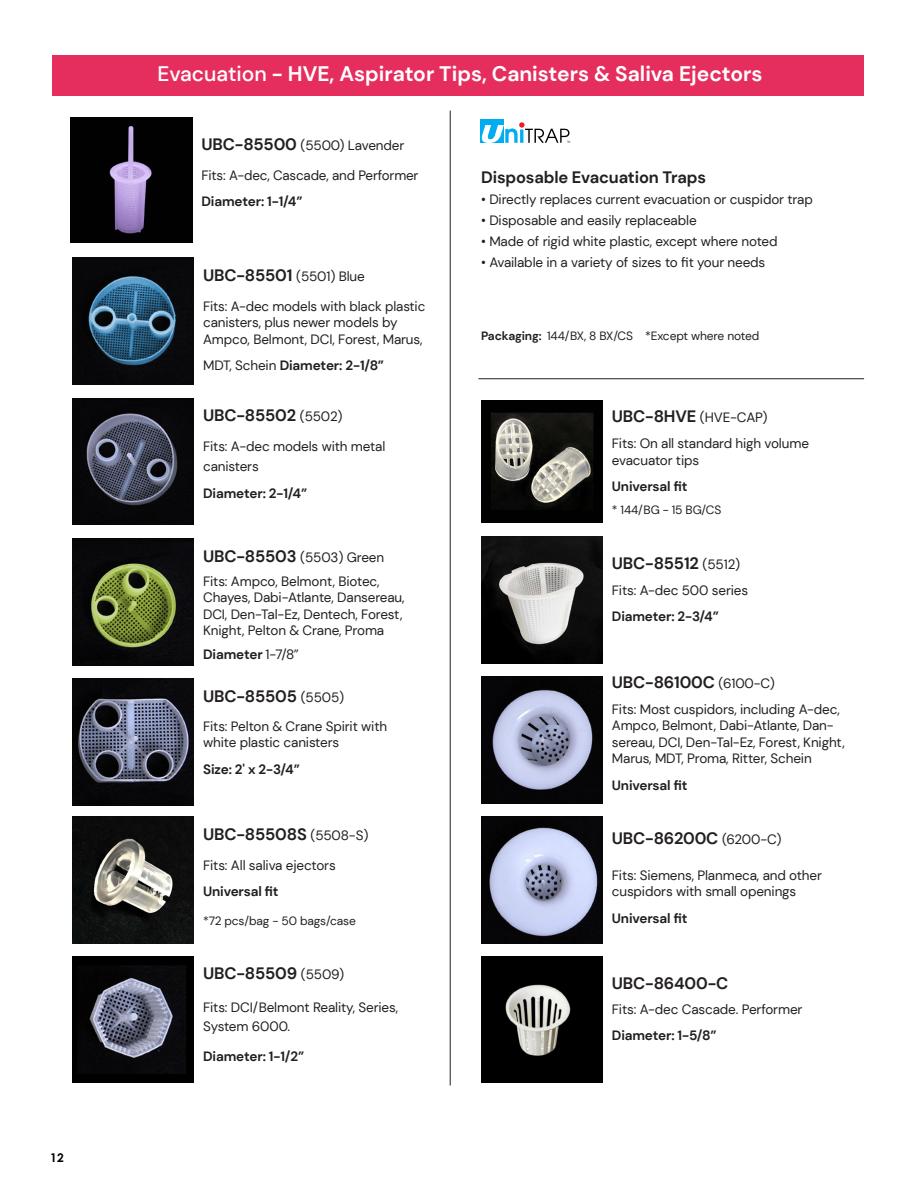
<style>
.page{position:relative;width:918px;height:1188px;background:#fff}
.page>*{position:absolute;margin:0;border:0;box-sizing:border-box;transform-origin:0 0}
.t1{font:700 21px "DM Sans";color:#fff}
.t2{font:700 16.5px "DM Sans";letter-spacing:-.01em;color:#231f20}
.t3{font:13.5px/16.5px "DM Sans";letter-spacing:-.01em;color:#231f20}
.t4{font:700 13.5px "DM Sans";letter-spacing:-.01em;color:#231f20}
.t5{font:12px "DM Sans";letter-spacing:-.01em;color:#231f20}
.t6{font:700 12px "Century Gothic Std";color:#000}
.s1{font-weight:500}
.s2{font-weight:700;font-size:16.5px}
.s3{font-weight:400}
.s4{font-weight:400;font-size:13.5px}
.s5{font-weight:700}
</style>
<div class="page">
<img style="left:72px;top:956px;width:122px;height:127px">
<div style="left:52px;top:55px;width:812px;height:40px;background:#e62e5e"></div>
<hr style="left:450px;top:111px;width:1px;height:975px;background:#231f20">
<hr style="left:478px;top:378px;width:386px;height:1px;background:#231f20">
<div style="left:480px;top:120px;width:23px;height:23px;background:#00adf0"></div>
<svg style="left:481px;top:122px;width:89px;height:21px"></svg>
<img style="left:72px;top:258px;width:122px;height:127px">
<img style="left:72px;top:538px;width:122px;height:127px">
<img style="left:481px;top:400px;width:122px;height:123px">
<img style="left:481px;top:817px;width:122px;height:127px">
<img style="left:72px;top:398px;width:122px;height:127px">
<img style="left:72px;top:678px;width:122px;height:127px">
<img style="left:481px;top:677px;width:122px;height:127px">
<img style="left:72px;top:817px;width:122px;height:127px">
<img style="left:481px;top:537px;width:122px;height:127px">
<img style="left:481px;top:956px;width:122px;height:127px">
<img style="left:71px;top:118px;width:121px;height:125px">
<p class="t6" style="left:50px;top:1150px;width:15px">12</p>
<p class="t1" style="left:157px;top:60px;width:607px"><span class="s1">Evacuation</span> - HVE, Aspirator Tips, Canisters &amp; Saliva Ejectors</p>
<p class="t3" style="left:201px;top:137px;width:204px"><span class="s2">UBC-85500</span> (5500) Lavender</p>
<p class="t3" style="left:201px;top:167px;width:218px">Fits: A-dec, Cascade, and Performer</p>
<p class="t4" style="left:201px;top:193px;width:103px">Diameter: 1-1/4”</p>
<p class="t3" style="left:203px;top:268px;width:163px"><span class="s2">UBC-85501</span> (5501) Blue</p>
<p class="t3" style="left:203px;top:298px;width:224px">Fits: A-dec models with black plastic canisters, plus newer models by<br>Ampco, Belmont, DCI, Forest, Marus,</p>
<p class="t4" style="left:203px;top:357px;width:183px"><span class="s3">MDT, Schein</span> Diameter: 2-1/8”</p>
<p class="t2" style="left:203px;top:405px;width:141px">UBC-85502 <span class="s4">(5502)</span></p>
<p class="t3" style="left:203px;top:436px;width:184px;line-height:20.4px">Fits: A-dec models with metal canisters</p>
<p class="t4" style="left:203px;top:484px;width:106px">Diameter: 2-1/4”</p>
<p class="t3" style="left:203px;top:549px;width:183px"><span class="s2">UBC-85503</span> (5503) Green</p>
<p class="t3" style="left:203px;top:573px;width:203px">Fits: Ampco, Belmont, Biotec,<br>Chayes, Dabi-Atlante, Dansereau,<br>DCI, Den-Tal-Ez, Dentech, Forest,<br>Knight, Pelton &amp; Crane, Proma</p>
<p class="t4" style="left:203px;top:646px;width:97px">Diameter <span class="s3">1-7/8”</span></p>
<p class="t2" style="left:203px;top:686px;width:143px">UBC-85505 <span class="s4">(5505)</span></p>
<p class="t3" style="left:203px;top:718px;width:186px">Fits: Pelton &amp; Crane Spirit with white plastic canisters</p>
<p class="t4" style="left:203px;top:761px;width:98px">Size: 2' x 2-3/4”</p>
<p class="t2" style="left:203px;top:824px;width:167px">UBC-85508S <span class="s4">(5508-S)</span></p>
<p class="t3" style="left:203px;top:857px;width:134px">Fits: All saliva ejectors</p>
<p class="t4" style="left:203px;top:883px;width:77px">Universal fit</p>
<p class="t5" style="left:203px;top:914px;width:154px">*72 pcs/bag - 50 bags/case</p>
<p class="t2" style="left:203px;top:963px;width:143px">UBC-85509 <span class="s4">(5509)</span></p>
<p class="t3" style="left:203px;top:999px;width:197px">Fits: DCI/Belmont Reality, Series,</p>
<p class="t3" style="left:203px;top:1018px;width:88px">System 6000.</p>
<p class="t4" style="left:203px;top:1048px;width:103px">Diameter: 1-1/2”</p>
<p class="t2" style="left:481px;top:167px;width:227px">Disposable Evacuation Traps</p>
<p class="t3" style="left:481px;top:191px;width:333px">• Directly replaces current evacuation or cuspidor trap</p>
<p class="t3" style="left:481px;top:212px;width:217px">• Disposable and easily replaceable</p>
<p class="t3" style="left:481px;top:233px;width:298px">• Made of rigid white plastic, except where noted</p>
<p class="t3" style="left:481px;top:254px;width:286px">• Available in a variety of sizes to fit your needs</p>
<p class="t5" style="left:481px;top:328px;width:280px"><span class="s5">Packaging:</span> 144/BX, 8 BX/CS *Except where noted</p>
<p class="t3" style="left:612px;top:409px;width:157px"><span class="s2">UBC-8HVE</span> (HVE-CAP)</p>
<p class="t3" style="left:612px;top:435px;width:199px">Fits: On all standard high volume</p>
<p class="t3" style="left:612px;top:452px;width:89px">evacuator tips</p>
<p class="t4" style="left:612px;top:478px;width:77px">Universal fit</p>
<p class="t5" style="left:612px;top:503px;width:111px">* 144/BG - 15 BG/CS</p>
<p class="t2" style="left:612px;top:553px;width:130px">UBC-85512 <span class="s4">(5512)</span></p>
<p class="t3" style="left:612px;top:582px;width:138px">Fits: A-dec 500 series</p>
<p class="t4" style="left:612px;top:608px;width:109px">Diameter: 2-3/4”</p>
<p class="t2" style="left:612px;top:672px;width:164px">UBC-86100C <span class="s4">(6100-C)</span></p>
<p class="t3" style="left:612px;top:701px;width:234px">Fits: Most cuspidors, including A-dec, Ampco, Belmont, Dabi-Atlante, Dan&shy;sereau, DCI, Den-Tal-Ez, Forest, Knight, Marus, MDT, Proma, Ritter, Schein</p>
<p class="t4" style="left:612px;top:776px;width:77px">Universal fit</p>
<p class="t2" style="left:612px;top:828px;width:171px">UBC-86200C <span class="s4">(6200-C)</span></p>
<p class="t3" style="left:612px;top:867px;width:212px">Fits: Siemens, Planmeca, and other cuspidors with small openings</p>
<p class="t4" style="left:612px;top:909px;width:77px">Universal fit</p>
<p class="t2" style="left:612px;top:972px;width:118px">UBC-86400-C</p>
<p class="t3" style="left:612px;top:1001px;width:192px">Fits: A-dec Cascade. Performer</p>
<p class="t4" style="left:612px;top:1027px;width:106px">Diameter: 1-5/8”</p>
</div>
